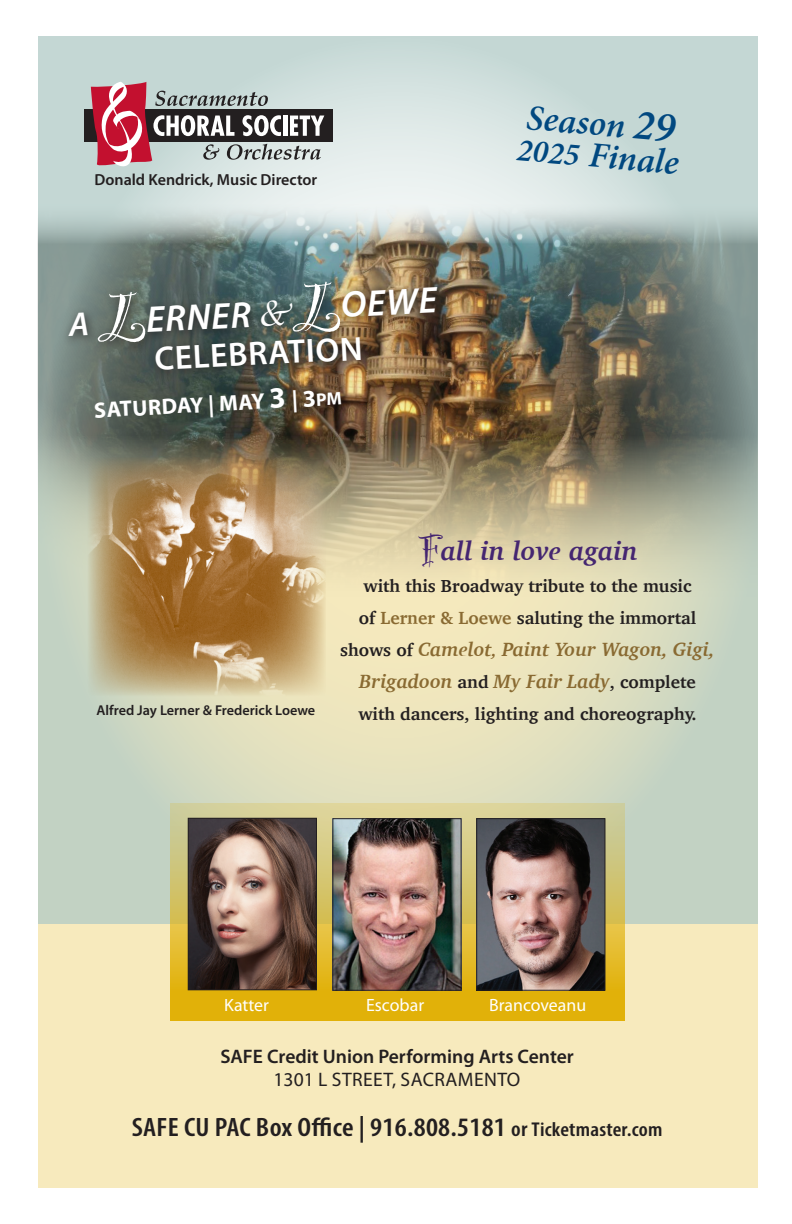
<style>
.page{position:relative;width:792px;height:1224px;background:#fff}
.page>*{position:absolute;margin:0;border:0;box-sizing:border-box;transform-origin:0 0}
.t1{font:italic 600 37px "Myriad Pro";color:#fff}
.t2{font:italic 600 35.6px/32px "Minion Pro";color:#014880}
.t3{font:600 33.6px "Myriad Pro";color:#fff}
.t4{font:italic 700 26.8px "Charter";color:#452671}
.t5{font:600 condensed 26.6px "Myriad Pro";letter-spacing:.01em;color:#231f20;scale:1.1 1}
.t6{font:700 22.2px "Myriad Pro";color:#fff}
.t7{font:italic 700 19.6px/32px "Charter";color:#896a32;text-align:center}
.t8{font:600 19.6px "Myriad Pro";color:#231f20}
.t9{font:19.6px "Myriad Pro";letter-spacing:.02em;color:#231f20}
.t10{font:700 17.8px/32px "Charter";color:#231f20}
.t11{font:17.8px "Myriad Pro";color:#fff}
.t12{font:600 16px "Myriad Pro";color:#231f20}
.t13{font:600 14.2px "Myriad Pro";color:#231f20}
.s1{font-size:33.6px}
.s2{font-family:"Party Let Plain";font-weight:400;font-style:normal;font-size:77px}
.s3{font-family:"Apple Chancery";font-weight:400;font-style:normal}
.s4{font-size:29.6px}
.s5{font-size:24.2px}
.s6{font-size:18.2px}
.s7{font-size:42.8px}
.s8{font-size:32px}
.s9{font-family:"Party Let Plain";font-weight:400;font-style:normal;font-size:42.8px}
.s10{color:#896a32}
.s11{font-style:normal;font-size:17.8px;color:#231f20}
.s12{font-size:17.8px}
.s13{font-size:21.4px}
.s14{font-size:20px}
</style>
<div class="page">
<div style="left:38px;top:409px;width:720px;height:779px;background:#f7eabd"></div>
<img style="left:38px;top:36px;width:720px;height:888px">
<div style="left:84px;top:110px;width:249px;height:32px;background:#231f20"></div>
<svg style="left:91px;top:82px;width:233px;height:86px"></svg>
<img style="left:88px;top:458px;width:238px;height:238px">
<div style="left:62px;top:276px;width:386px;height:105px;background:#231f20;opacity:.85"></div>
<svg style="left:170px;top:803px;width:454px;height:218px;background:#dbbd44"></svg>
<img style="left:478px;top:820px;width:125px;height:169px">
<div style="left:476px;top:818px;width:129px;height:173px;border:1px solid #231f20"></div>
<img style="left:334px;top:820px;width:126px;height:169px">
<div style="left:332px;top:818px;width:130px;height:173px;border:1px solid #231f20"></div>
<img style="left:190px;top:820px;width:125px;height:168px">
<div style="left:188px;top:818px;width:129px;height:172px;border:1px solid #231f20"></div>
<p class="t12" style="left:95px;top:169px;width:224px">Donald Kendrick, Music Director</p>
<h1 class="t1" style="left:68px;top:300px;width:370px;rotate:-3deg"><span class="s1">A</span> <span class="s2">L</span>ERNER <span class="s3">&amp;</span><span class="s2">L</span>OEWE</h1>
<h3 class="t3" style="left:153px;top:338px;width:210px;rotate:-3deg">CELEBRATION</h3>
<p class="t6" style="left:93px;top:396px;width:249px;rotate:-3deg">SATURDAY | MAY <span class="s4">3</span> | <span class="s5">3</span><span class="s6">pm</span></p>
<h2 class="t2" style="left:521px;top:101px;width:164px;rotate:5deg">Season <span class="s7">29<br></span><span class="s8">2025</span> Finale</h2>
<p class="t13" style="left:97px;top:701px;width:220px">Alfred Jay Lerner &amp; Frederick Loewe</p>
<h3 class="t4" style="left:417px;top:528px;width:222px"><span class="s9">F</span>all in love again</h3>
<p class="t10" style="left:359px;top:569px;width:339px">with this Broadway tribute to the music of <span class="s10">Lerner &amp; Loewe</span> saluting the immortal</p>
<p class="t7" style="left:340px;top:633px;width:376px"><span class="s11">shows of</span> Camelot<span class="s12">,</span> Paint Your Wagon, Gigi,<br>Brigadoon <span class="s11">and</span> My Fair Lady<span class="s11">, complete</span></p>
<p class="t10" style="left:358px;top:698px;width:340px">with dancers, lighting and choreography.</p>
<p class="t11" style="left:224px;top:994px;width:46px">Katter</p>
<p class="t11" style="left:366px;top:994px;width:60px">Escobar</p>
<p class="t11" style="left:489px;top:994px;width:99px">Brancoveanu</p>
<p class="t8" style="left:220px;top:1044px;width:355px">SAFE Credit Union Performing Arts Center</p>
<p class="t9" style="left:274px;top:1068px;width:248px">1301 L STREET, SACRAMENTO</p>
<h3 class="t5" style="left:132px;top:1111px;width:484px">SAFE CU PAC Box Office | 916.808.5181 <span class="s13">or</span> <span class="s14">Ticketmaster.com</span></h3>
</div>
